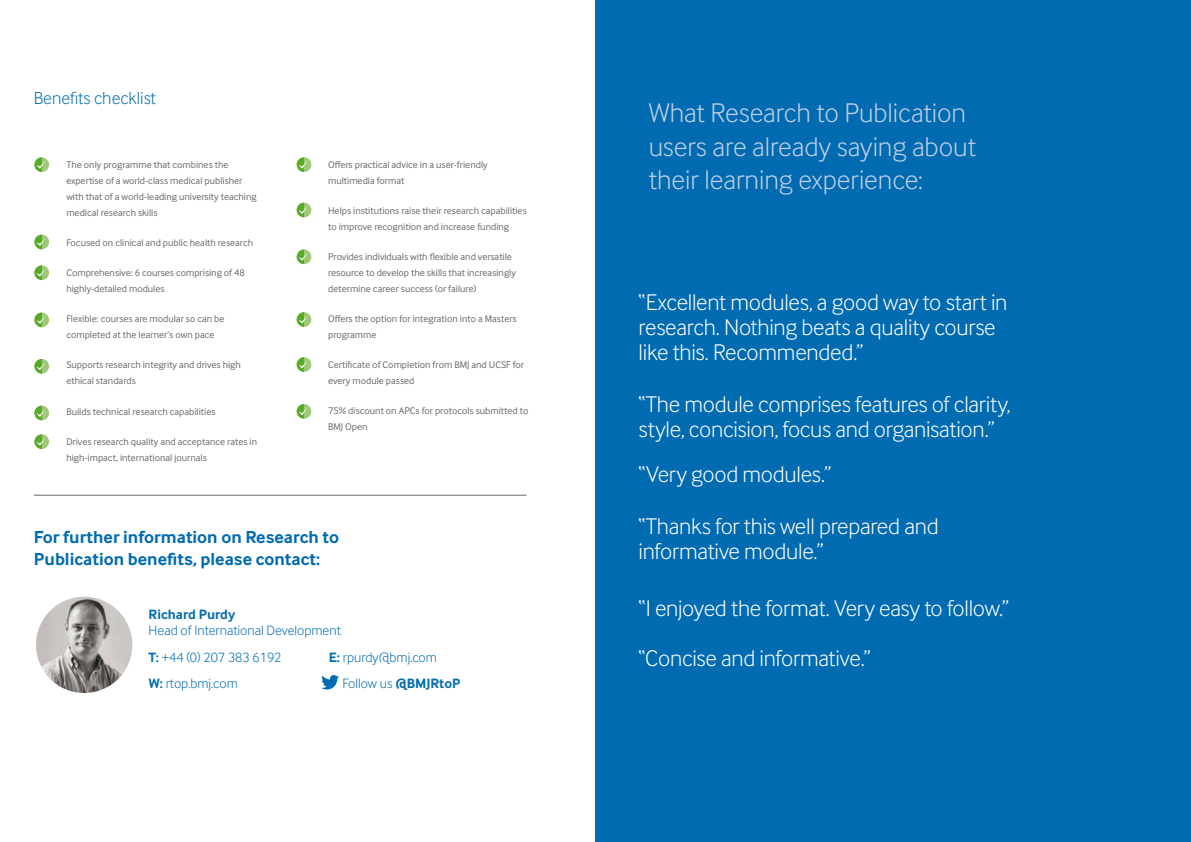
<style>
.page{position:relative;width:1191px;height:842px;background:#fff}
.page>*{position:absolute;margin:0;border:0;box-sizing:border-box;transform-origin:0 0}
.t1{font:300 28px/33.6px "Inter Face";letter-spacing:-.005em;color:#c3cfe7}
.t2{font:300 23.5px/25.1px "Inter Face";letter-spacing:-.01em;color:#fff}
.t3{font:700 18px/21.6px "Inter Face";color:#006bb0}
.t4{font:300 18px "Inter Face";color:#006bb0}
.t5{font:300 14px/27px "Inter Face";color:#006bb0}
.t6{font:700 14px "Inter Face";color:#006bb0}
.t7{font:10px/16px "Inter Face";color:#68696e}
.s1{font-weight:700}
</style>
<div class="page">
<div style="left:595px;top:0;width:596px;height:842px;background:#006bb0"></div>
<div style="left:34px;top:157px;width:15px;height:15px;background:#9fc876;border-radius:50%"></div>
<svg style="left:34px;top:157px;width:8px;height:15px"></svg>
<svg style="left:36px;top:160px;width:9px;height:9px"></svg>
<div style="left:297px;top:157px;width:14px;height:15px;background:#9fc876;border-radius:50%"></div>
<svg style="left:297px;top:157px;width:7px;height:15px"></svg>
<svg style="left:298px;top:160px;width:10px;height:9px"></svg>
<div style="left:297px;top:203px;width:14px;height:14px;background:#9fc876;border-radius:50%"></div>
<svg style="left:297px;top:203px;width:7px;height:14px"></svg>
<svg style="left:298px;top:206px;width:10px;height:8px"></svg>
<div style="left:297px;top:249px;width:14px;height:15px;background:#9fc876;border-radius:50%"></div>
<svg style="left:297px;top:249px;width:7px;height:15px"></svg>
<svg style="left:298px;top:252px;width:10px;height:9px"></svg>
<div style="left:297px;top:312px;width:14px;height:15px;background:#9fc876;border-radius:50%"></div>
<svg style="left:297px;top:312px;width:7px;height:15px"></svg>
<svg style="left:298px;top:315px;width:9px;height:8px"></svg>
<div style="left:297px;top:357px;width:14px;height:15px;background:#9fc876;border-radius:50%"></div>
<svg style="left:297px;top:357px;width:7px;height:15px"></svg>
<svg style="left:298px;top:360px;width:9px;height:8px"></svg>
<div style="left:297px;top:404px;width:14px;height:15px;background:#9fc876;border-radius:50%"></div>
<svg style="left:297px;top:404px;width:7px;height:15px"></svg>
<svg style="left:298px;top:407px;width:10px;height:8px"></svg>
<div style="left:34px;top:235px;width:15px;height:14px;background:#9fc876;border-radius:50%"></div>
<svg style="left:34px;top:235px;width:8px;height:14px"></svg>
<svg style="left:36px;top:238px;width:9px;height:8px"></svg>
<div style="left:34px;top:313px;width:15px;height:14px;background:#9fc876;border-radius:50%"></div>
<svg style="left:34px;top:313px;width:8px;height:14px"></svg>
<svg style="left:36px;top:316px;width:9px;height:8px"></svg>
<div style="left:34px;top:359px;width:15px;height:15px;background:#9fc876;border-radius:50%"></div>
<svg style="left:34px;top:359px;width:8px;height:15px"></svg>
<svg style="left:36px;top:362px;width:9px;height:8px"></svg>
<div style="left:34px;top:406px;width:15px;height:14px;background:#9fc876;border-radius:50%"></div>
<svg style="left:34px;top:406px;width:8px;height:14px"></svg>
<svg style="left:36px;top:409px;width:9px;height:8px"></svg>
<div style="left:34px;top:434px;width:15px;height:15px;background:#9fc876;border-radius:50%"></div>
<svg style="left:34px;top:434px;width:8px;height:15px"></svg>
<svg style="left:36px;top:437px;width:9px;height:9px"></svg>
<div style="left:34px;top:265px;width:15px;height:15px;background:#9fc876;border-radius:50%"></div>
<svg style="left:34px;top:265px;width:8px;height:15px"></svg>
<svg style="left:36px;top:268px;width:9px;height:9px"></svg>
<img style="left:36px;top:597px;width:96px;height:96px;border-radius:48px">
<svg style="left:321px;top:675px;width:18px;height:14px"></svg>
<hr style="left:34px;top:495px;width:492px;height:1px;background:#68696e">
<h3 class="t4" style="left:34px;top:87px;width:124px">Benefits checklist</h3>
<p class="t7" style="left:66px;top:156px;width:192px">The only programme that combines the expertise of a world-class medical publisher with that of a world-leading university teaching medical research skills</p>
<p class="t7" style="left:66px;top:234px;width:188px">Focused on clinical and public health research</p>
<p class="t7" style="left:66px;top:265px;width:180px">Comprehensive: 6 courses comprising of 48 highly-detailed modules</p>
<p class="t7" style="left:66px;top:311px;width:160px">Flexible: courses are modular so can be completed at the learner’s own pace</p>
<p class="t7" style="left:66px;top:357px;width:176px">Supports research integrity and drives high ethical standards</p>
<p class="t7" style="left:66px;top:403px;width:151px">Builds technical research capabilities</p>
<p class="t7" style="left:66px;top:433px;width:192px">Drives research quality and acceptance rates in high-impact, international journals</p>
<p class="t7" style="left:328px;top:156px;width:161px">Offers practical advice in a user-friendly multimedia format</p>
<p class="t7" style="left:328px;top:202px;width:200px">Helps institutions raise their research capabilities to improve recognition and increase funding</p>
<p class="t7" style="left:328px;top:249px;width:189px">Provides individuals with flexible and versatile resource to develop the skills that increasingly determine career success (or failure)</p>
<p class="t7" style="left:328px;top:311px;width:190px">Offers the option for integration into a Masters programme</p>
<p class="t7" style="left:328px;top:357px;width:198px">Certificate of Completion from BMJ and UCSF for every module passed</p>
<p class="t7" style="left:328px;top:403px;width:202px">75% discount on APCs for protocols submitted to<br>BMJ Open</p>
<h3 class="t3" style="left:34px;top:526px;width:307px">For further information on Research to<br>Publication benefits, please contact:</h3>
<h3 class="t6" style="left:149px;top:606px;width:88px">Richard Purdy</h3>
<h3 class="t5" style="left:149px;top:617px;width:194px">Head of International Development<br><span class="s1">T:</span> +44 (0) 207 383 6192</h3>
<h3 class="t5" style="left:329px;top:644px;width:110px"><span class="s1">E:</span> rpurdy@bmj.com</h3>
<h3 class="t5" style="left:149px;top:669px;width:91px"><span class="s1">W:</span> rtop.bmj.com</h3>
<h3 class="t5" style="left:342px;top:669px;width:119px">Follow us <span class="s1">@BMJRtoP</span></h3>
<h1 class="t1" style="left:648px;top:96px;width:329px">What Research to Publication users are already saying about their learning experience:</h1>
<h2 class="t2" style="left:638px;top:289px;width:370px">“Excellent modules, a good way to start in research. Nothing beats a quality course like this. Recommended.”</h2>
<h2 class="t2" style="left:638px;top:391px;width:373px">“The module comprises features of clarity, style, concision, focus and organisation.”</h2>
<h2 class="t2" style="left:638px;top:448px;width:301px;line-height:51.6px">“Very good modules.”<br>“Thanks for this well prepared and</h2>
<h2 class="t2" style="left:638px;top:538px;width:186px">informative module.”</h2>
<h2 class="t2" style="left:638px;top:583px;width:372px;line-height:49.9px">“I enjoyed the format. Very easy to follow.” “Concise and informative.”</h2>
</div>
